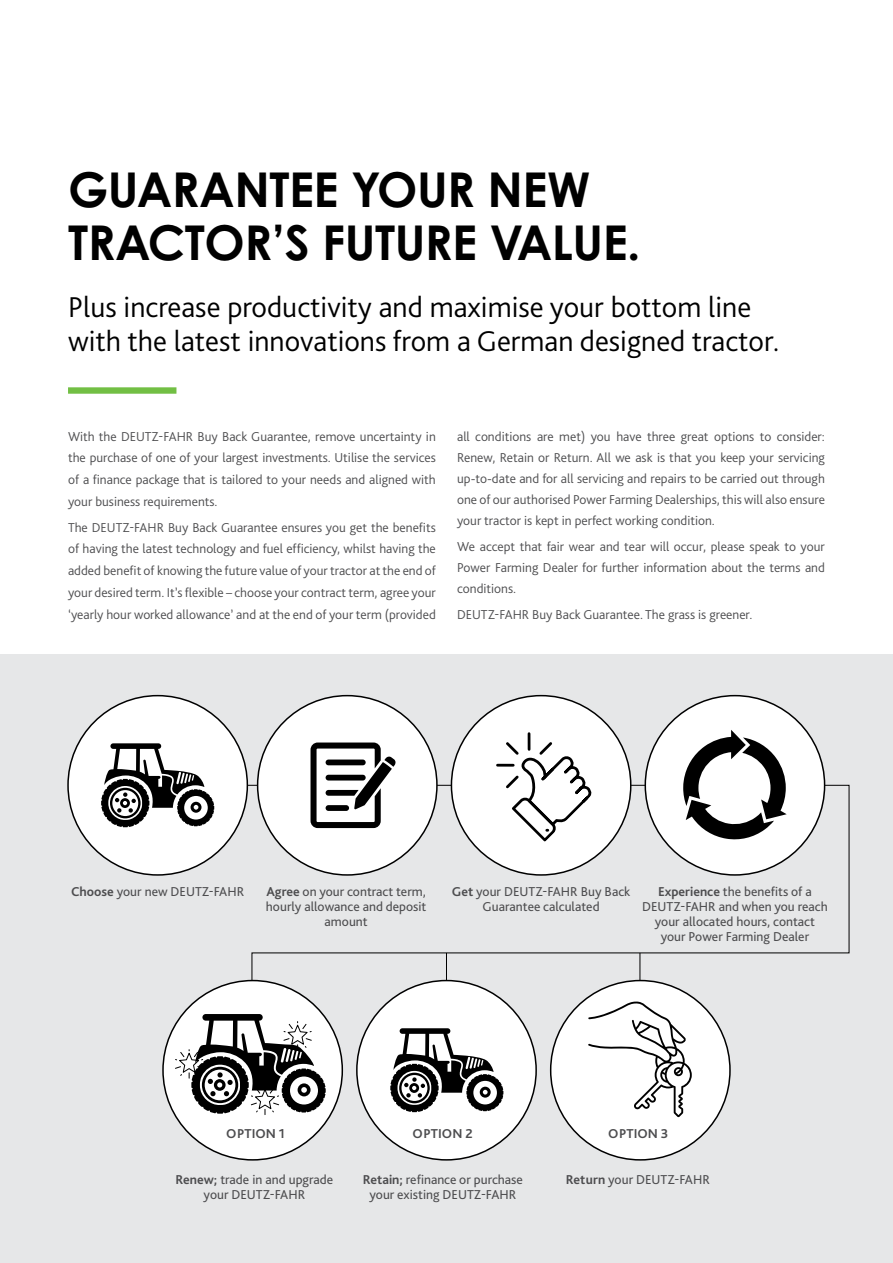
<style>
.page{position:relative;width:893px;height:1263px;background:#fff}
.page>*{position:absolute;margin:0;border:0;box-sizing:border-box;transform-origin:0 0}
.t1{font:700 48px/52.5px "Century Gothic Pro";letter-spacing:-.01em;color:#000}
.t2{font:300 30px/34.5px "Bliss Pro";color:#000}
.t3{font:300 13.5px/21.8px "Bliss Pro";color:#4d4d4f;text-align:justify}
.t4{font:13.5px/15px "Bliss Pro";color:#4d4d4f;text-align:center}
.t5{font:700 13.5px "Bliss Pro";color:#4d4d4f}
.s1{font-weight:700}
</style>
<div class="page">
<div style="left:0;top:654px;width:893px;height:609px;background:#e6e7e8"></div>
<div style="left:68px;top:387px;width:108px;height:7px;background:#72bf44"></div>
<svg style="left:164px;top:784px;width:686px;height:268px"></svg>
<div style="left:68px;top:696px;width:179px;height:179px;background:#fff;border-radius:50%"></div>
<div style="left:258px;top:696px;width:179px;height:179px;background:#fff;border-radius:50%"></div>
<div style="left:163px;top:980px;width:179px;height:180px;background:#fff;border-radius:50%"></div>
<div style="left:451px;top:696px;width:180px;height:179px;background:#fff;border-radius:50%"></div>
<div style="left:645px;top:696px;width:180px;height:179px;background:#fff;border-radius:50%"></div>
<hr style="left:446px;top:953px;width:1px;height:45px;background:#000">
<hr style="left:640px;top:953px;width:1px;height:45px;background:#000">
<div style="left:357px;top:980px;width:179px;height:180px;background:#fff;border-radius:50%"></div>
<div style="left:551px;top:980px;width:179px;height:180px;background:#fff;border-radius:50%"></div>
<svg style="left:101px;top:743px;width:113px;height:84px"></svg>
<svg style="left:390px;top:1028px;width:113px;height:84px"></svg>
<svg style="left:588px;top:1001px;width:104px;height:116px"></svg>
<svg style="left:175px;top:1014px;width:151px;height:101px"></svg>
<svg style="left:311px;top:742px;width:85px;height:86px"></svg>
<svg style="left:683px;top:730px;width:104px;height:110px"></svg>
<hr style="left:497px;top:764px;width:16px;height:3px;background:#000">
<svg style="left:503px;top:734px;width:89px;height:108px"></svg>
<h1 class="t1" style="left:68px;top:163px;width:574px">GUARANTEE YOUR NEW<br>TRACTOR’S FUTURE VALUE.</h1>
<h2 class="t2" style="left:68px;top:289px;width:713px">Plus increase productivity and maximise your bottom line with the latest innovations from a German designed tractor.</h2>
<p class="t3" style="left:68px;top:425px;width:369px">With the DEUTZ-FAHR Buy Back Guarantee, remove uncertainty in the purchase of one of your largest investments. Utilise the services of a finance package that is tailored to your needs and aligned with your business requirements.</p>
<p class="t3" style="left:68px;top:516px;width:369px">The DEUTZ-FAHR Buy Back Guarantee ensures you get the benefits of having the latest technology and fuel efficiency, whilst having the added benefit of knowing the future value of your tractor at the end of your desired term. It’s flexible – choose your contract term, agree your ‘yearly hour worked allowance’ and at the end of your term (provided</p>
<p class="t3" style="left:457px;top:425px;width:369px;line-height:21.1px">all conditions are met) you have three great options to consider:<br>Renew, Retain or Return. All we ask is that you keep your servicing up-to-date and for all servicing and repairs to be carried out through one of our authorised Power Farming Dealerships, this will also ensure your tractor is kept in perfect working condition.</p>
<p class="t3" style="left:457px;top:536px;width:369px;line-height:21.1px">We accept that fair wear and tear will occur, please speak to your Power Farming Dealer for further information about the terms and conditions.</p>
<p class="t3" style="left:457px;top:603px;width:297px">DEUTZ-FAHR Buy Back Guarantee. The grass is greener.</p>
<p class="t4" style="left:71px;top:884px;width:175px"><span class="s1">Choose</span> your new DEUTZ-FAHR</p>
<p class="t4" style="left:266px;top:884px;width:162px"><span class="s1">Agree</span> on your contract term, hourly allowance and deposit amount</p>
<p class="t4" style="left:452px;top:884px;width:180px"><span class="s1">Get</span> your DEUTZ-FAHR Buy Back<br>Guarantee calculated</p>
<p class="t4" style="left:642px;top:884px;width:187px"><span class="s1">Experience</span> the benefits of a<br>DEUTZ-FAHR and when you reach your allocated hours, contact your Power Farming Dealer</p>
<p class="t5" style="left:226px;top:1125px;width:60px">OPTION 1</p>
<p class="t5" style="left:413px;top:1125px;width:62px">OPTION 2</p>
<p class="t5" style="left:608px;top:1125px;width:62px">OPTION 3</p>
<p class="t4" style="left:176px;top:1171px;width:159px"><span class="s1">Renew;</span> trade in and upgrade your DEUTZ-FAHR</p>
<p class="t4" style="left:363px;top:1171px;width:162px"><span class="s1">Retain;</span> refinance or purchase your existing DEUTZ-FAHR</p>
<p class="t4" style="left:566px;top:1171px;width:146px"><span class="s1">Return</span> your DEUTZ-FAHR</p>
</div>
